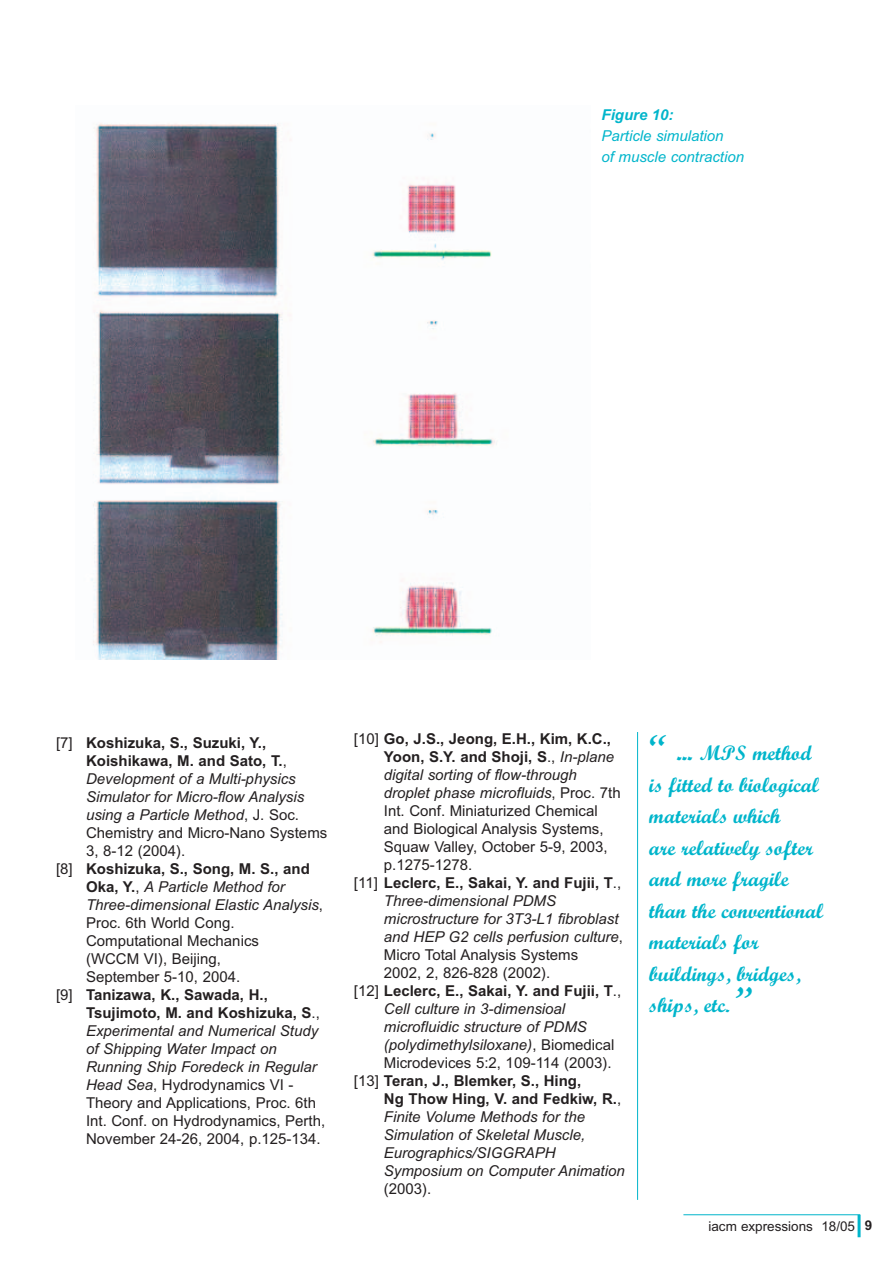
<style>
.page{position:relative;width:893px;height:1263px;background:#fff}
.page>*{position:absolute;margin:0;border:0;box-sizing:border-box;transform-origin:0 0}
.t1{font:21px/31.5px "Script MT Bold";color:#00b5cb}
.t2{font:italic 15px "Arial";color:#231f20}
.t3{font:15px "Arial";color:#231f20}
.t4{font:700 15px "Arial";color:#231f20}
.t5{font:italic 15px/21px "Arial";color:#00b5cb}
.t6{font:italic 700 15px "Arial";color:#00b5cb}
.t7{font:13.5px "Arial";color:#231f20}
.s1{font-weight:400}
.s2{font-style:normal}
.s3{font-weight:700;font-style:normal}
.s4{font-style:italic}
.s5{font-weight:400;font-style:italic}
.s6{font-size:36px}
.s7{font-size:27px}
.s8{font-weight:700}
</style>
<div class="page">
<hr style="left:683px;top:1214px;width:177px;height:1px;background:#00b5cb">
<hr style="left:858px;top:1215px;width:3px;height:22px;background:#00b5cb">
<img style="left:91px;top:123px;width:406px;height:536px">
<hr style="left:637px;top:732px;width:1px;height:468px;background:#00b5cb">
<p class="t6" style="left:601px;top:109px;width:74px">Figure 10:</p>
<p class="t5" style="left:601px;top:126px;width:144px">Particle simulation<br>of muscle contraction</p>
<p class="t4" style="left:56px;top:737px;width:212px"><span class="s1">[7]</span> Koshizuka, S., Suzuki, Y.,</p>
<p class="t4" style="left:86px;top:755px;width:202px">Koishikawa, M. and Sato, T.<span class="s1">,</span></p>
<p class="t2" style="left:86px;top:773px;width:211px">Development of a Multi-physics</p>
<p class="t2" style="left:86px;top:791px;width:220px">Simulator for Micro-flow Analysis</p>
<p class="t2" style="left:86px;top:809px;width:215px">using a Particle Method<span class="s2">, J. Soc.</span></p>
<p class="t3" style="left:86px;top:827px;width:243px">Chemistry and Micro-Nano Systems</p>
<p class="t3" style="left:86px;top:845px;width:101px">3, 8-12 (2004).</p>
<p class="t4" style="left:56px;top:863px;width:255px"><span class="s1">[8]</span> Koshizuka, S., Song, M. S., and</p>
<p class="t2" style="left:86px;top:881px;width:200px"><span class="s3">Oka, Y.</span><span class="s2">,</span> A Particle Method for</p>
<p class="t2" style="left:86px;top:899px;width:239px">Three-dimensional Elastic Analysis<span class="s2">,</span></p>
<p class="t3" style="left:86px;top:917px;width:150px">Proc. 6th World Cong.</p>
<p class="t3" style="left:86px;top:935px;width:174px">Computational Mechanics</p>
<p class="t3" style="left:86px;top:953px;width:137px">(WCCM VI), Beijing,</p>
<p class="t3" style="left:86px;top:971px;width:156px">September 5-10, 2004.</p>
<p class="t4" style="left:56px;top:989px;width:213px"><span class="s1">[9]</span> Tanizawa, K., Sawada, H.,</p>
<p class="t4" style="left:86px;top:1007px;width:235px">Tsujimoto, M. and Koshizuka, S<span class="s1">.,</span></p>
<p class="t2" style="left:86px;top:1025px;width:234px">Experimental and Numerical Study</p>
<p class="t2" style="left:86px;top:1043px;width:192px">of Shipping Water Impact on</p>
<p class="t2" style="left:86px;top:1061px;width:232px">Running Ship Foredeck in Regular</p>
<p class="t3" style="left:86px;top:1079px;width:209px"><span class="s4">Head Sea</span>, Hydrodynamics VI -</p>
<p class="t3" style="left:86px;top:1097px;width:232px">Theory and Applications, Proc. 6th</p>
<p class="t3" style="left:86px;top:1115px;width:241px">Int. Conf. on Hydrodynamics, Perth,</p>
<p class="t3" style="left:86px;top:1133px;width:236px">November 24-26, 2004, p.125-134.</p>
<p class="t4" style="left:354px;top:733px;width:259px"><span class="s1">[10]</span> Go, J.S., Jeong, E.H., Kim, K.C.,</p>
<p class="t4" style="left:384px;top:751px;width:232px">Yoon, S.Y. and Shoji, S<span class="s1">.,</span> <span class="s5">In-plane</span></p>
<p class="t2" style="left:384px;top:769px;width:194px">digital sorting of flow-through</p>
<p class="t2" style="left:384px;top:787px;width:238px">droplet phase microfluids<span class="s2">, Proc. 7th</span></p>
<p class="t3" style="left:384px;top:805px;width:215px">Int. Conf. Miniaturized Chemical</p>
<p class="t3" style="left:384px;top:823px;width:221px">and Biological Analysis Systems,</p>
<p class="t3" style="left:384px;top:841px;width:225px">Squaw Valley, October 5-9, 2003,</p>
<p class="t3" style="left:384px;top:859px;width:90px">p.1275-1278.</p>
<p class="t4" style="left:354px;top:877px;width:269px"><span class="s1">[11]</span> Leclerc, E., Sakai, Y. and Fujii, T<span class="s1">.,</span></p>
<p class="t2" style="left:384px;top:895px;width:174px">Three-dimensional PDMS</p>
<p class="t2" style="left:384px;top:913px;width:236px">microstructure for 3T3-L1 fibroblast</p>
<p class="t2" style="left:384px;top:931px;width:241px">and HEP G2 cells perfusion culture<span class="s2">,</span></p>
<p class="t3" style="left:384px;top:949px;width:196px">Micro Total Analysis Systems</p>
<p class="t3" style="left:384px;top:967px;width:168px">2002, 2, 826-828 (2002).</p>
<p class="t4" style="left:354px;top:985px;width:269px"><span class="s1">[12]</span> Leclerc, E., Sakai, Y. and Fujii, T<span class="s1">.,</span></p>
<p class="t2" style="left:384px;top:1003px;width:183px">Cell culture in 3-dimensioal</p>
<p class="t2" style="left:384px;top:1021px;width:204px">microfluidic structure of PDMS</p>
<p class="t2" style="left:384px;top:1039px;width:232px">(polydimethylsiloxane)<span class="s2">, Biomedical</span></p>
<p class="t3" style="left:384px;top:1057px;width:229px">Microdevices 5:2, 109-114 (2003).</p>
<p class="t4" style="left:354px;top:1075px;width:229px"><span class="s1">[13]</span> Teran, J., Blemker, S., Hing,</p>
<p class="t4" style="left:384px;top:1093px;width:239px">Ng Thow Hing, V. and Fedkiw, R.<span class="s1">,</span></p>
<p class="t2" style="left:384px;top:1111px;width:203px">Finite Volume Methods for the</p>
<p class="t2" style="left:384px;top:1129px;width:203px">Simulation of Skeletal Muscle,</p>
<p class="t2" style="left:384px;top:1147px;width:173px">Eurographics/SIGGRAPH</p>
<p class="t2" style="left:384px;top:1165px;width:242px">Symposium on Computer Animation</p>
<p class="t3" style="left:384px;top:1183px;width:49px">(2003).</p>
<h1 class="t1" style="left:649px;top:740px;width:175px"><span class="s6">“</span> <span class="s7">...</span> MPS method is fitted to biological materials which<br>are relatively softer and more fragile than the conventional materials for buildings, bridges, ships, etc. <span class="s6">”</span></h1>
<p class="t7" style="left:708px;top:1221px;width:166px">iacm expressions 18/05 <span class="s8">9</span></p>
</div>
